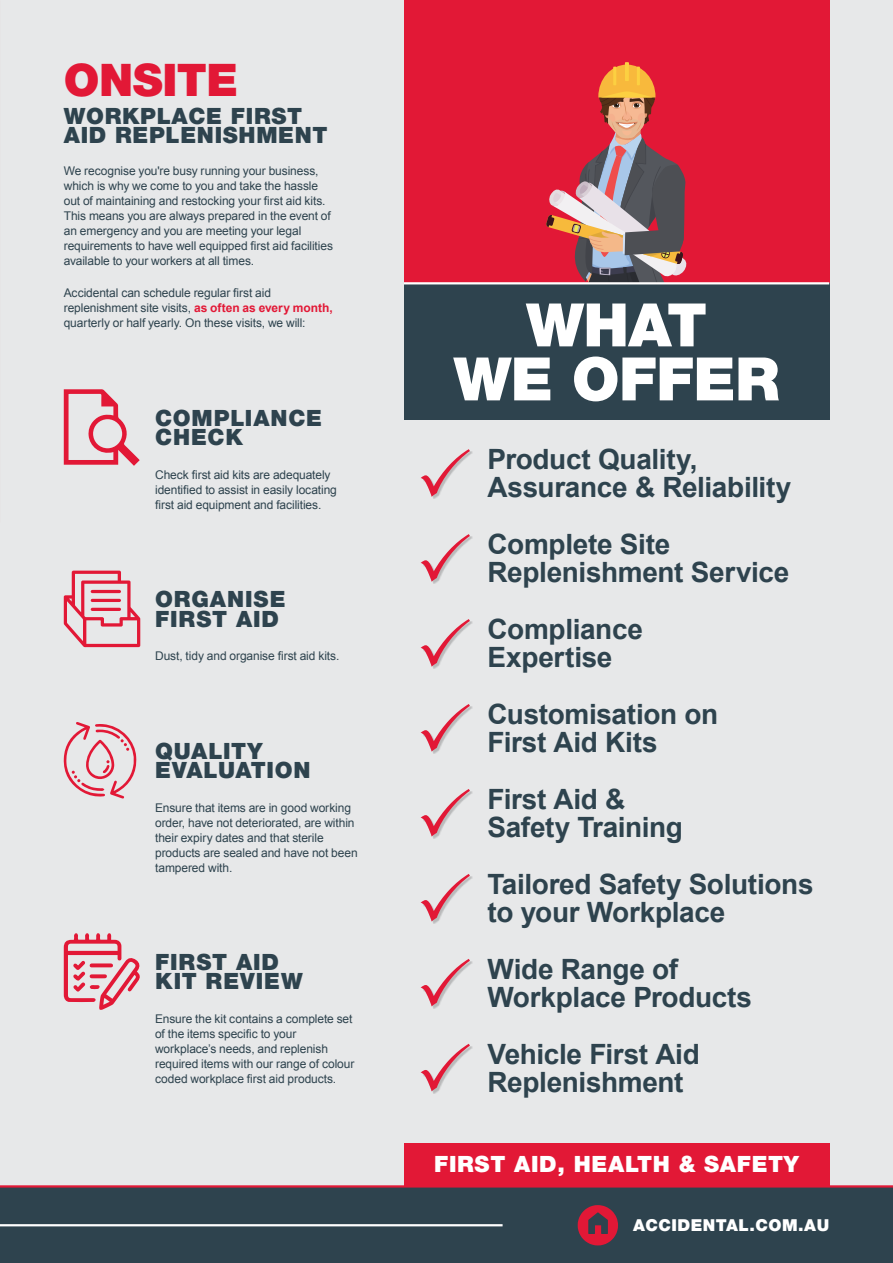
<style>
.page{position:relative;width:893px;height:1263px;background:#e6e7e8}
.page>*{position:absolute;margin:0;border:0;box-sizing:border-box;transform-origin:0 0}
.t1{font:900 60px/54px "Helvetica Neue LT Std";letter-spacing:-.01em;color:#fff;text-align:center}
.t2{font:900 45px "Helvetica Neue LT Std";letter-spacing:-.01em;color:#e21836}
.t3{font:700 27.9px/27.9px "Arial";letter-spacing:-.01em;color:#2e434e}
.t4{font:900 22.5px/19.5px "Helvetica Neue LT Std";letter-spacing:.03em;color:#2e434e}
.t5{font:900 22.5px "Helvetica Neue LT Std";letter-spacing:.03em;color:#fff}
.t6{font:900 16.5px "Helvetica Neue LT Std";letter-spacing:.03em;color:#fff}
.t7{font:12px/15px "Arial";letter-spacing:-.01em;color:#2e434e}
.s1{font-weight:700;color:#e21836}
</style>
<div class="page">
<div style="left:404px;top:0;width:425px;height:303px;background:#e21836"></div>
<svg style="left:625px;top:62px;width:4px;height:19px"></svg>
<svg style="left:546px;top:65px;width:141px;height:217px"></svg>
<div style="left:0;top:1187px;width:893px;height:76px;background:#2e434e"></div>
<hr style="left:0;top:1185px;width:893px;height:2px;background:#e21836">
<svg style="left:578px;top:1205px;width:40px;height:40px"></svg>
<div style="left:404px;top:1143px;width:425px;height:42px;background:#e21836"></div>
<div style="left:404px;top:283px;width:425px;height:136px;background:#2e434e"></div>
<hr style="left:404px;top:282px;width:425px;height:2px;background:#fff">
<hr style="left:0;top:1224px;width:503px;height:2px;background:#fff">
<svg style="left:64px;top:571px;width:76px;height:76px"></svg>
<svg style="left:63px;top:722px;width:74px;height:77px"></svg>
<svg style="left:64px;top:389px;width:76px;height:77px"></svg>
<svg style="left:64px;top:933px;width:76px;height:77px"></svg>
<div style="left:423px;top:451px;width:49px;height:48px;background:#000;opacity:.2"></div>
<svg style="left:421px;top:449px;width:49px;height:48px"></svg>
<div style="left:423px;top:961px;width:49px;height:48px;background:#000;opacity:.2"></div>
<svg style="left:421px;top:959px;width:49px;height:47px"></svg>
<div style="left:423px;top:1046px;width:49px;height:47px;background:#000;opacity:.2"></div>
<svg style="left:421px;top:1044px;width:49px;height:47px"></svg>
<div style="left:423px;top:876px;width:49px;height:48px;background:#000;opacity:.2"></div>
<svg style="left:421px;top:874px;width:49px;height:47px"></svg>
<div style="left:423px;top:791px;width:49px;height:48px;background:#000;opacity:.2"></div>
<svg style="left:421px;top:789px;width:49px;height:47px"></svg>
<div style="left:423px;top:706px;width:49px;height:48px;background:#000;opacity:.2"></div>
<svg style="left:421px;top:704px;width:49px;height:48px"></svg>
<div style="left:423px;top:621px;width:49px;height:48px;background:#000;opacity:.2"></div>
<svg style="left:421px;top:619px;width:49px;height:48px"></svg>
<div style="left:423px;top:536px;width:49px;height:48px;background:#000;opacity:.2"></div>
<svg style="left:421px;top:534px;width:49px;height:48px"></svg>
<h2 class="t2" style="left:64px;top:53px;width:176px">ONSITE</h2>
<h3 class="t4" style="left:64px;top:106px;width:265px">WORKPLACE FIRST<br>AID REPLENISHMENT</h3>
<p class="t7" style="left:64px;top:164px;width:271px">We recognise you're busy running your business, which is why we come to you and take the hassle out of maintaining and restocking your first aid kits.<br>This means you are always prepared in the event of an emergency and you are meeting your legal requirements to have well equipped first aid facilities available to your workers at all times.</p>
<p class="t7" style="left:64px;top:286px;width:270px">Accidental can schedule regular first aid replenishment site visits, <span class="s1">as often as every month, </span>quarterly or half yearly. On these visits, we will:</p>
<h3 class="t4" style="left:155px;top:408px;width:168px">COMPLIANCE<br>CHECK</h3>
<p class="t7" style="left:155px;top:467px;width:183px">Check first aid kits are adequately identified to assist in easily locating first aid equipment and facilities.</p>
<h3 class="t4" style="left:155px;top:589px;width:132px">ORGANISE<br>FIRST AID</h3>
<p class="t7" style="left:155px;top:648px;width:186px">Dust, tidy and organise first aid kits.</p>
<h3 class="t4" style="left:155px;top:741px;width:157px">QUALITY<br>EVALUATION</h3>
<p class="t7" style="left:155px;top:800px;width:204px">Ensure that items are in good working order, have not deteriorated, are within their expiry dates and that sterile products are sealed and have not been tampered with.</p>
<h3 class="t4" style="left:155px;top:952px;width:149px">FIRST AID<br>KIT REVIEW</h3>
<p class="t7" style="left:155px;top:1011px;width:201px">Ensure the kit contains a complete set of the items specific to your workplace’s needs, and replenish required items with our range of colour coded workplace first aid products.</p>
<h1 class="t1" style="left:454px;top:298px;width:327px">WHAT<br>WE OFFER</h1>
<h3 class="t3" style="left:487px;top:446px;width:305px">Product Quality,<br>Assurance &amp; Reliability</h3>
<h3 class="t3" style="left:487px;top:531px;width:303px">Complete Site<br>Replenishment Service</h3>
<h3 class="t3" style="left:487px;top:616px;width:157px">Compliance<br>Expertise</h3>
<h3 class="t3" style="left:487px;top:701px;width:232px">Customisation on<br>First Aid Kits</h3>
<h3 class="t3" style="left:487px;top:786px;width:197px">First Aid &amp;<br>Safety Training</h3>
<h3 class="t3" style="left:487px;top:871px;width:328px">Tailored Safety Solutions to your Workplace</h3>
<h3 class="t3" style="left:487px;top:956px;width:266px">Wide Range of<br>Workplace Products</h3>
<h3 class="t3" style="left:487px;top:1041px;width:214px">Vehicle First Aid<br>Replenishment</h3>
<h3 class="t5" style="left:434px;top:1151px;width:366px">FIRST AID, HEALTH &amp; SAFETY</h3>
<h3 class="t6" style="left:633px;top:1215px;width:198px">ACCIDENTAL.COM.AU</h3>
</div>
